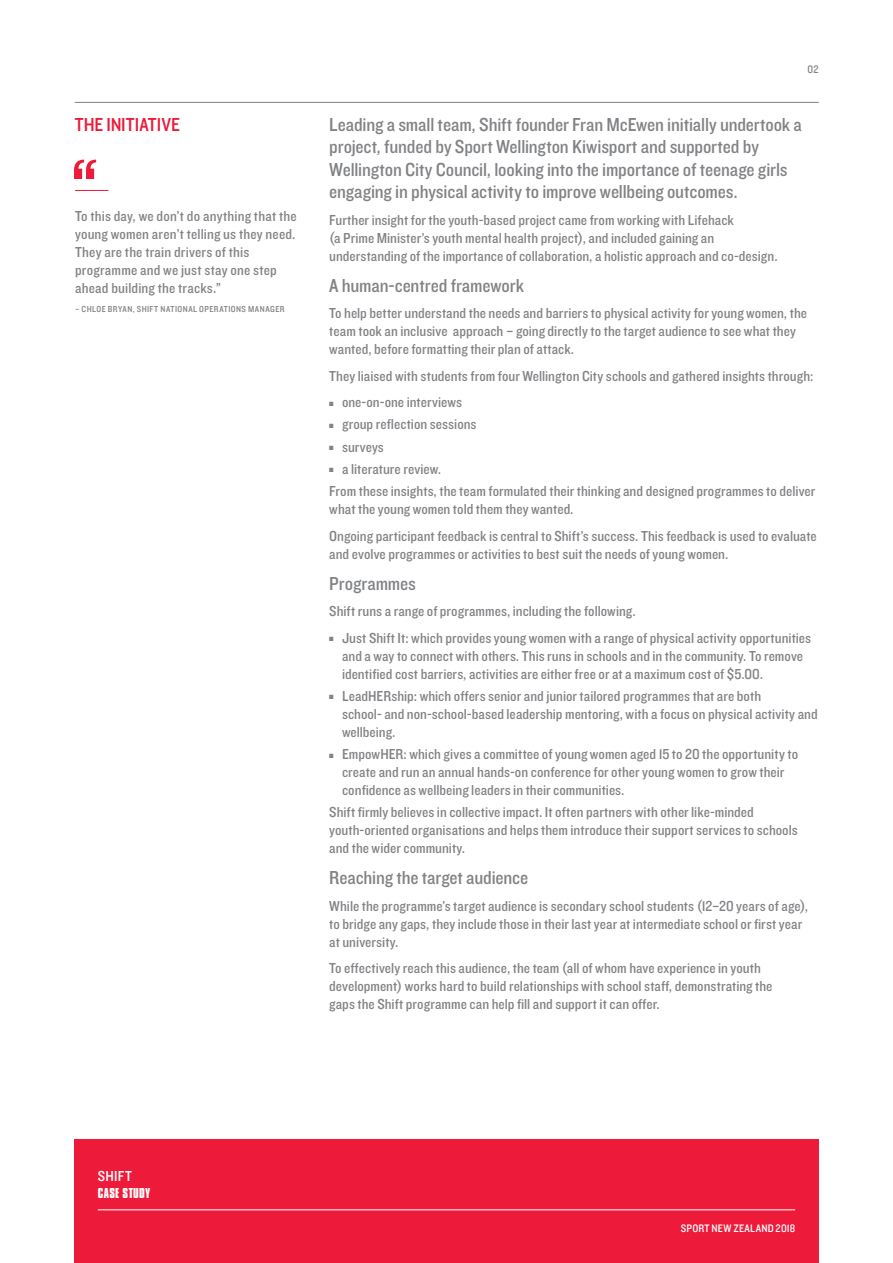
<style>
.page{position:relative;width:893px;height:1263px;background:#fff}
.page>*{position:absolute;margin:0;border:0;box-sizing:border-box;transform-origin:0 0}
.Body_14pt{font:87px "Knockout 30 Junior Welterwt";color:#ed1a3a}
._4_Figure_Body{font:19.5px/22.5px "Knockout 30 Junior Welterwt";letter-spacing:-.01em;color:#808285}
.Page_Intro_Copy{font:19.5px "Knockout 30 Junior Welterwt";letter-spacing:.005em;color:#ed1a3a}
._4_Figure_Body-2{font:15px/18px "Knockout 30 Junior Welterwt";color:#808285}
.Paragraph_Style_1{font:15px/18px "Knockout 30 Junior Welterwt";letter-spacing:.01em;color:#808285}
.Subheader_15pt{font:15px/16.5px "Compacta Bld";letter-spacing:.025em;color:#fff}
.t1{font:11.25px "Knockout 30 Junior Welterwt";letter-spacing:.02em;color:#fff}
.t2{font:11.25px "Knockout 30 Junior Welterwt";color:#808285}
.Quote_Ref{font:9px "Knockout 30 Junior Welterwt";letter-spacing:.05em;color:#808285}
.s1{font-size:9px}
.s2{font-family:"Knockout 30 Junior Welterwt"}
</style>
<div class="page">
<div style="left:74px;top:1140px;width:745px;height:123px;background:#ed1a3a"></div>
<hr style="left:98px;top:1209px;width:697px;height:1px;background:#fff">
<hr style="left:75px;top:102px;width:744px;height:1px;background:#808285">
<hr style="left:75px;top:190px;width:33px;height:1px;background:#ed1a3a">
<p class="Page_Intro_Copy" style="left:75px;top:111px;width:107px">THE INITIATIVE</p>
<p class="Body_14pt" style="left:70px;top:130px;width:30px">“</p>
<p class="Paragraph_Style_1" style="left:75px;top:206px;width:223px">To this day, we don’t do anything that the young women aren’t telling us they need.<br>They are the train drivers of this programme and we just stay one step ahead building the tracks.”</p>
<p class="Quote_Ref" style="left:75px;top:303px;width:211px">– CHLOE BRYAN, SHIFT NATIONAL OPERATIONS MANAGER</p>
<p class="t2" style="left:807px;top:61px;width:13px">02</p>
<p class="_4_Figure_Body" style="left:329px;top:112px;width:474px">Leading a small team, Shift founder Fran McEwen initially undertook a project, funded by Sport Wellington Kiwisport and supported by Wellington City Council, looking into the importance of teenage girls engaging in physical activity to improve wellbeing outcomes.</p>
<p class="_4_Figure_Body-2" style="left:329px;top:210px;width:450px">Further insight for the youth-based project came from working with Lifehack<br>(a Prime Minister’s youth mental health project), and included gaining an understanding of the importance of collaboration, a holistic approach and co-design.</p>
<p class="_4_Figure_Body" style="left:329px;top:273px;width:196px">A human-centred framework</p>
<p class="_4_Figure_Body-2" style="left:329px;top:303px;width:479px">To help better understand the needs and barriers to physical activity for young women, the team took an inclusive approach – going directly to the target audience to see what they wanted, before formatting their plan of attack.</p>
<p class="_4_Figure_Body-2" style="left:329px;top:366px;width:486px">They liaised with students from four Wellington City schools and gathered insights through:</p>
<p class="_4_Figure_Body-2" style="left:329px;top:392px;width:134px"><span class="s1">ŝ</span> one-on-one interviews</p>
<p class="_4_Figure_Body-2" style="left:329px;top:415px;width:149px"><span class="s1">ŝ</span> group reflection sessions</p>
<p class="_4_Figure_Body-2" style="left:329px;top:437px;width:56px"><span class="s1">ŝ</span> surveys</p>
<p class="_4_Figure_Body-2" style="left:329px;top:459px;width:114px"><span class="s1">ŝ</span> a literature review.</p>
<p class="_4_Figure_Body-2" style="left:329px;top:481px;width:488px">From these insights, the team formulated their thinking and designed programmes to deliver what the young women told them they wanted.</p>
<p class="_4_Figure_Body-2" style="left:329px;top:526px;width:489px">Ongoing participant feedback is central to Shift’s success. This feedback is used to evaluate and evolve programmes or activities to best suit the needs of young women.</p>
<p class="_4_Figure_Body" style="left:329px;top:571px;width:88px">Programmes</p>
<p class="_4_Figure_Body-2" style="left:329px;top:601px;width:308px">Shift runs a range of programmes, including the following.</p>
<p class="_4_Figure_Body-2" style="left:342px;top:628px;width:471px;text-indent:-13px"><span class="s1">ŝ</span> Just Shift It: which provides young women with a range of physical activity opportunities and a way to connect with others. This runs in schools and in the community. To remove identified cost barriers, activities are either free or at a maximum cost of $5.00.</p>
<p class="_4_Figure_Body-2" style="left:342px;top:686px;width:477px;text-indent:-13px"><span class="s1">ŝ</span> LeadHERship: which offers senior and junior tailored programmes that are both<br>school- and non-school-based leadership mentoring, with a focus on physical activity and wellbeing.</p>
<p class="_4_Figure_Body-2" style="left:342px;top:744px;width:458px;text-indent:-13px"><span class="s1">ŝ</span> EmpowHER: which gives a committee of young women aged 15 to 20 the opportunity to create and run an annual hands-on conference for other young women to grow their confidence as wellbeing leaders in their communities.</p>
<p class="_4_Figure_Body-2" style="left:329px;top:803px;width:470px">Shift firmly believes in collective impact. It often partners with other like-minded youth-oriented organisations and helps them introduce their support services to schools and the wider community.</p>
<p class="_4_Figure_Body" style="left:329px;top:866px;width:200px">Reaching the target audience</p>
<p class="_4_Figure_Body-2" style="left:329px;top:896px;width:480px">While the programme’s target audience is secondary school students (12–20 years of age), to bridge any gaps, they include those in their last year at intermediate school or first year at university.</p>
<p class="_4_Figure_Body-2" style="left:329px;top:959px;width:445px">To effectively reach this audience, the team (all of whom have experience in youth development) works hard to build relationships with school staff, demonstrating the gaps the Shift programme can help fill and support it can offer.</p>
<p class="Subheader_15pt" style="left:98px;top:1169px;width:54px"><span class="s2">SHIFT<br></span>CASE STUDY</p>
<p class="t1" style="left:681px;top:1220px;width:116px">SPORT NEW ZEALAND 2018</p>
</div>
